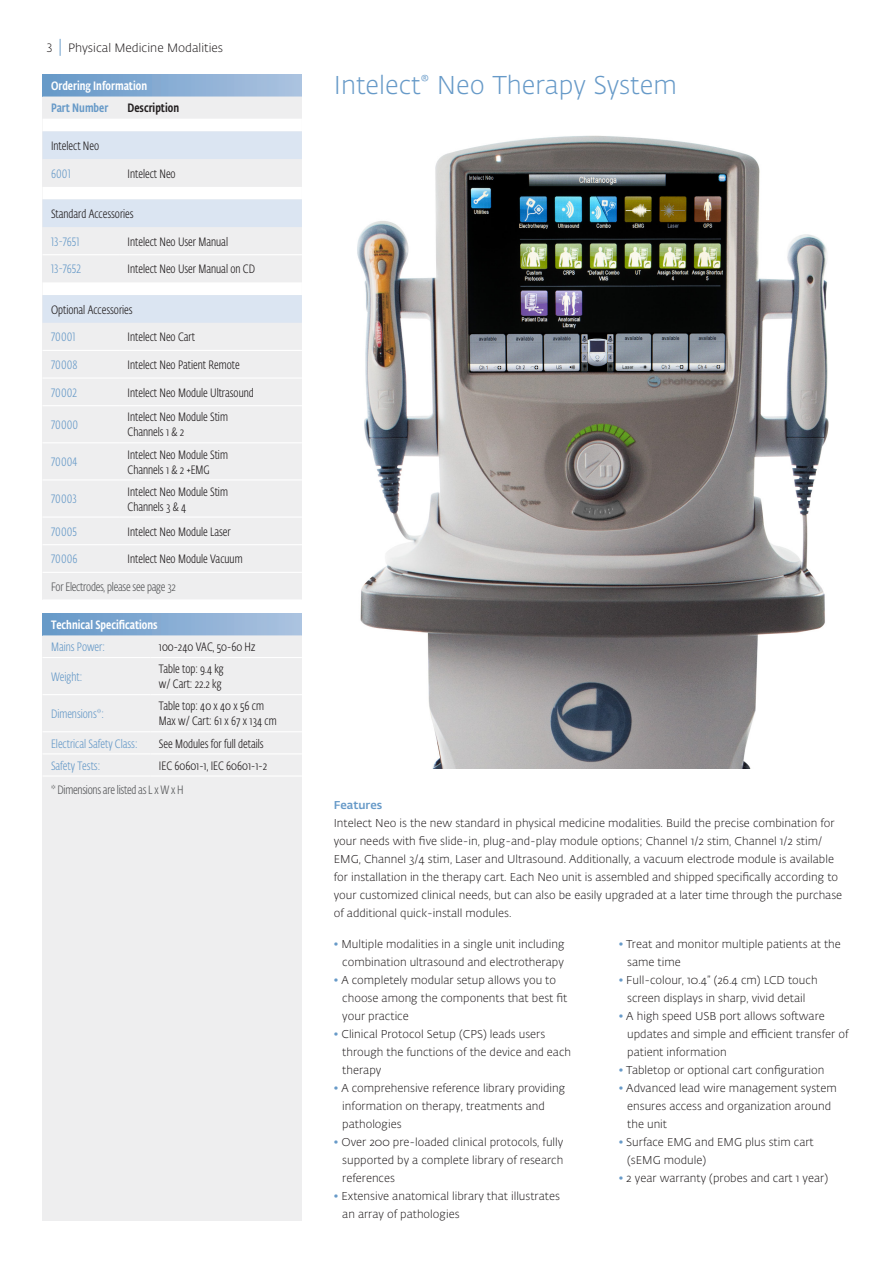
<style>
.page{position:relative;width:893px;height:1263px;background:#fff}
.page>*{position:absolute;margin:0;border:0;box-sizing:border-box;transform-origin:0 0}
.ProductName{font:300 25.5px "Fedra Sans Alt Pro";color:#679ac8}
.Table_Description{font:300 12px "Fe Sa Cond Alt Pro";color:#231f20}
.Table_number{font:300 12px "Fe Sa Cond Alt Pro";color:#679ac8}
.t1{font:300 12px "Fe Sa Cond Alt Pro";letter-spacing:-.02em;color:#57585a}
.t2{font:500 12px "Fe Sa Cond Alt Pro";color:#fff}
.t3{font:300 12px "Fedra Sans Alt Pro";color:#231f20}
.t4{font:500 12px "Fe Sa Cond Alt Pro";color:#231f20}
.t5{font:500 12px "Fe Sa Cond Alt Pro";color:#679ac8}
.Bullets{font:300 11.25px/18px "Fedra Sans Alt Pro";color:#231f20}
.Body{font:300 11.25px/18px "Fedra Sans Alt Pro";color:#231f20}
.Features{font:500 11.25px "Fedra Sans Alt Pro";color:#679ac8}
.s1{font-weight:400;font-size:17.4px;color:#679ac8}
.s2{color:#679ac8}
</style>
<div class="page">
<div style="left:43px;top:74px;width:259px;height:23px;background:linear-gradient(to right,#6498c8,#acc3e0)"></div>
<div style="left:43px;top:97px;width:259px;height:502px;background:#eeeeef"></div>
<svg style="left:43px;top:119px;width:259px;height:12px"></svg>
<svg style="left:43px;top:131px;width:259px;height:192px;fill:#dfe6f2"></svg>
<div style="left:43px;top:159px;width:259px;height:28px;background:#eeeeef"></div>
<hr style="left:43px;top:254px;width:76px;height:1px;background:#fff">
<hr style="left:119px;top:254px;width:183px;height:1px;background:#fff">
<hr style="left:43px;top:350px;width:76px;height:1px;background:#fff">
<hr style="left:119px;top:350px;width:183px;height:1px;background:#fff">
<hr style="left:43px;top:377px;width:76px;height:2px;background:#fff">
<hr style="left:119px;top:377px;width:183px;height:2px;background:#fff">
<hr style="left:43px;top:405px;width:76px;height:1px;background:#fff">
<hr style="left:119px;top:405px;width:183px;height:1px;background:#fff">
<hr style="left:43px;top:442px;width:76px;height:1px;background:#fff">
<hr style="left:119px;top:442px;width:183px;height:1px;background:#fff">
<hr style="left:43px;top:479px;width:76px;height:1px;background:#fff">
<hr style="left:119px;top:479px;width:183px;height:1px;background:#fff">
<hr style="left:43px;top:516px;width:76px;height:2px;background:#fff">
<hr style="left:119px;top:516px;width:183px;height:2px;background:#fff">
<hr style="left:43px;top:544px;width:76px;height:1px;background:#fff">
<hr style="left:119px;top:544px;width:183px;height:1px;background:#fff">
<hr style="left:43px;top:572px;width:76px;height:1px;background:#fff">
<hr style="left:119px;top:572px;width:183px;height:1px;background:#fff">
<div style="left:43px;top:600px;width:259px;height:620px;background:#eeeeef"></div>
<div style="left:43px;top:600px;width:259px;height:13px;background:#fff"></div>
<div style="left:43px;top:613px;width:259px;height:22px;background:linear-gradient(to right,#6498c8,#acc3e0)"></div>
<svg style="left:43px;top:635px;width:259px;height:1px"></svg>
<hr style="left:43px;top:657px;width:107px;height:1px;background:#fff">
<hr style="left:150px;top:657px;width:152px;height:1px;background:#fff">
<hr style="left:43px;top:694px;width:107px;height:1px;background:#fff">
<hr style="left:150px;top:694px;width:152px;height:1px;background:#fff">
<hr style="left:43px;top:731px;width:107px;height:1px;background:#fff">
<hr style="left:150px;top:731px;width:152px;height:1px;background:#fff">
<hr style="left:43px;top:753px;width:107px;height:1px;background:#fff">
<hr style="left:150px;top:753px;width:152px;height:1px;background:#fff">
<hr style="left:43px;top:775px;width:107px;height:1px;background:#fff">
<hr style="left:150px;top:775px;width:152px;height:1px;background:#fff">
<img style="left:357px;top:135px;width:472px;height:634px">
<p class="t3" style="left:47px;top:40px;width:7px">3</p>
<p class="t3" style="left:59px;top:40px;width:166px"><span class="s1">|</span> Physical Medicine Modalities</p>
<p class="t2" style="left:51px;top:77px;width:98px">Ordering Information</p>
<p class="t5" style="left:51px;top:99px;width:59px">Part Number</p>
<p class="t4" style="left:128px;top:99px;width:53px">Description</p>
<p class="Table_Description" style="left:51px;top:138px;width:50px">Intelect Neo</p>
<p class="Table_number" style="left:51px;top:165px;width:21px">6001</p>
<p class="Table_Description" style="left:128px;top:165px;width:50px">Intelect Neo</p>
<p class="Table_Description" style="left:51px;top:206px;width:84px">Standard Accessories</p>
<p class="Table_number" style="left:51px;top:233px;width:30px">13-7651</p>
<p class="Table_Description" style="left:128px;top:233px;width:102px">Intelect Neo User Manual</p>
<p class="Table_number" style="left:51px;top:261px;width:32px">13-7652</p>
<p class="Table_Description" style="left:128px;top:261px;width:129px">Intelect Neo User Manual on CD</p>
<p class="Table_Description" style="left:51px;top:302px;width:83px">Optional Accessories</p>
<p class="Table_number" style="left:51px;top:329px;width:26px">70001</p>
<p class="Table_Description" style="left:128px;top:329px;width:69px">Intelect Neo Cart</p>
<p class="Table_number" style="left:51px;top:357px;width:28px">70008</p>
<p class="Table_Description" style="left:128px;top:357px;width:114px">Intelect Neo Patient Remote</p>
<p class="Table_number" style="left:51px;top:384px;width:28px">70002</p>
<p class="Table_Description" style="left:128px;top:384px;width:128px">Intelect Neo Module Ultrasound</p>
<p class="Table_number" style="left:51px;top:417px;width:29px">70000</p>
<p class="Table_Description" style="left:128px;top:409px;width:102px">Intelect Neo Module Stim</p>
<p class="Table_Description" style="left:128px;top:424px;width:58px">Channels 1 &amp; 2</p>
<p class="Table_number" style="left:51px;top:454px;width:28px">70004</p>
<p class="Table_number" style="left:51px;top:491px;width:27px">70003</p>
<p class="Table_Description" style="left:128px;top:446px;width:102px">Intelect Neo Module Stim</p>
<p class="Table_Description" style="left:128px;top:461px;width:84px">Channels 1 &amp; 2 +EMG</p>
<p class="Table_Description" style="left:128px;top:484px;width:102px">Intelect Neo Module Stim</p>
<p class="Table_Description" style="left:128px;top:499px;width:60px">Channels 3 &amp; 4</p>
<p class="Table_number" style="left:51px;top:523px;width:27px">70005</p>
<p class="Table_Description" style="left:128px;top:523px;width:105px">Intelect Neo Module Laser</p>
<p class="Table_number" style="left:51px;top:551px;width:28px">70006</p>
<p class="Table_Description" style="left:128px;top:551px;width:117px">Intelect Neo Module Vacuum</p>
<p class="t1" style="left:51px;top:579px;width:127px">For Electrodes, please see page 32</p>
<p class="t2" style="left:51px;top:616px;width:108px">Technical Specifications</p>
<p class="Table_number" style="left:51px;top:639px;width:55px">Mains Power:</p>
<p class="Table_Description" style="left:159px;top:639px;width:98px">100-240 VAC, 50-60 Hz</p>
<p class="Table_number" style="left:51px;top:669px;width:33px">Weight:</p>
<p class="Table_Description" style="left:159px;top:661px;width:66px">Table top: 9.4 kg</p>
<p class="Table_Description" style="left:159px;top:676px;width:64px">w/ Cart: 22.2 kg</p>
<p class="Table_number" style="left:51px;top:706px;width:54px">Dimensions*:</p>
<p class="Table_Description" style="left:159px;top:698px;width:107px">Table top: 40 x 40 x 56 cm</p>
<p class="Table_Description" style="left:159px;top:713px;width:119px">Max w/ Cart: 61 x 67 x 134 cm</p>
<p class="Table_number" style="left:51px;top:735px;width:88px">Electrical Safety Class:</p>
<p class="Table_Description" style="left:159px;top:735px;width:106px">See Modules for full details</p>
<p class="Table_number" style="left:51px;top:757px;width:51px">Safety Tests:</p>
<p class="Table_Description" style="left:159px;top:757px;width:110px">IEC 60601-1, IEC 60601-1-2</p>
<p class="t1" style="left:51px;top:782px;width:134px">* Dimensions are listed as L x W x H</p>
<p class="ProductName" style="left:334px;top:68px;width:345px">Intelect<sup>®</sup> Neo Therapy System</p>
<p class="Features" style="left:334px;top:797px;width:50px">Features</p>
<p class="Body" style="left:334px;top:814px;width:510px">Intelect Neo is the new standard in physical medicine modalities. Build the precise combination for your needs with five slide-in, plug-and-play module options; Channel 1/2 stim, Channel 1/2 stim/ EMG, Channel 3/4 stim, Laser and Ultrasound. Additionally, a vacuum electrode module is available for installation in the therapy cart. Each Neo unit is assembled and shipped specifically according to your customized clinical needs, but can also be easily upgraded at a later time through the purchase of additional quick-install modules.</p>
<p class="Bullets" style="left:334px;top:935px;width:232px;text-align:right"><span class="s2">•</span> Multiple modalities in a single unit including combination ultrasound and electrotherapy</p>
<p class="Bullets" style="left:342px;top:971px;width:227px;text-indent:-9px"><span class="s2">•</span> A completely modular setup allows you to choose among the components that best fit your practice</p>
<p class="Bullets" style="left:342px;top:1025px;width:230px;text-indent:-9px"><span class="s2">•</span> Clinical Protocol Setup (CPS) leads users through the functions of the device and each therapy</p>
<p class="Bullets" style="left:342px;top:1079px;width:224px;text-indent:-9px"><span class="s2">•</span> A comprehensive reference library providing information on therapy, treatments and pathologies</p>
<p class="Bullets" style="left:342px;top:1133px;width:223px;text-align:justify;text-indent:-9px"><span class="s2">•</span> Over 200 pre-loaded clinical protocols, fully supported by a complete library of research references</p>
<p class="Bullets" style="left:342px;top:1187px;width:219px;text-indent:-9px"><span class="s2">•</span> Extensive anatomical library that illustrates an array of pathologies</p>
<p class="Bullets" style="left:627px;top:935px;width:215px;text-indent:-9px"><span class="s2">•</span> Treat and monitor multiple patients at the same time</p>
<p class="Bullets" style="left:619px;top:971px;width:200px;text-align:center"><span class="s2">•</span> Full-colour, 10.4” (26.4 cm) LCD touch screen displays in sharp, vivid detail</p>
<p class="Bullets" style="left:627px;top:1007px;width:223px;text-indent:-9px"><span class="s2">•</span> A high speed USB port allows software updates and simple and efficient transfer of patient information</p>
<p class="Bullets" style="left:619px;top:1061px;width:207px"><span class="s2">•</span> Tabletop or optional cart configuration</p>
<p class="Bullets" style="left:627px;top:1079px;width:211px;text-indent:-9px"><span class="s2">•</span> Advanced lead wire management system ensures access and organization around the unit</p>
<p class="Bullets" style="left:619px;top:1133px;width:197px"><span class="s2">•</span> Surface EMG and EMG plus stim cart</p>
<p class="Bullets" style="left:627px;top:1151px;width:80px">(sEMG module)</p>
<p class="Bullets" style="left:619px;top:1169px;width:211px"><span class="s2">•</span> 2 year warranty (probes and cart 1 year)</p>
</div>
